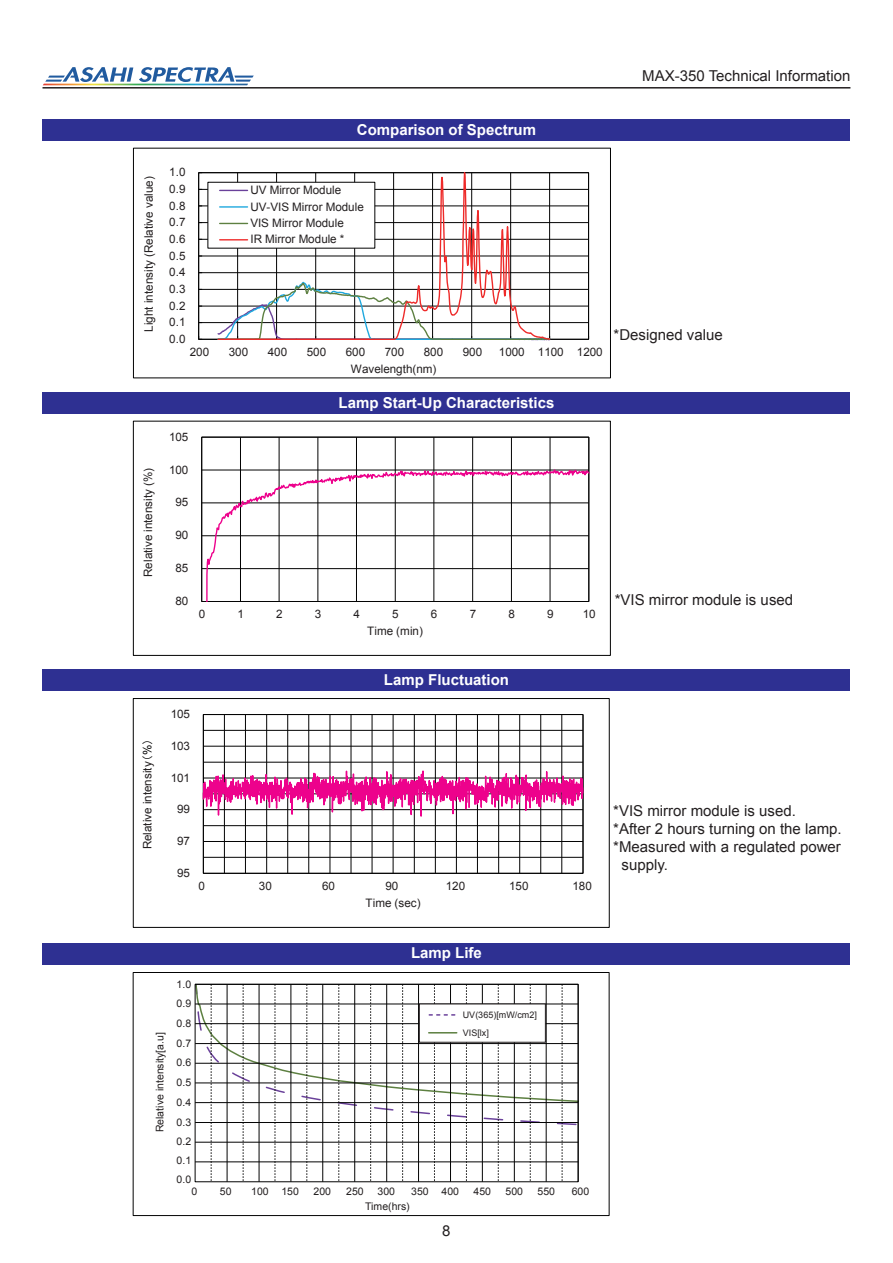
<style>
.page{position:relative;width:893px;height:1263px;background:#fff}
.page>*{position:absolute;margin:0;border:0;box-sizing:border-box;transform-origin:0 0}
.t1{font:15px "Arial";color:#231f20}
.t2{font:700 15px "Arial";color:#fff}
.t3{font:11.7px/16.5px "Arial";letter-spacing:-.005em;color:#231f20}
.t4{font:10.5px "Arial";color:#231f20}
.t5{font:9px/18px "Arial";color:#231f20}
.s1{font-family:"MS P Gothic";color:#030303}
.s2{color:#030303}
</style>
<div class="page">
<svg style="left:43px;top:67px;width:211px;height:18px"></svg>
<hr style="left:42px;top:87px;width:808px;height:2px;background:#231f20">
<div style="left:42px;top:120px;width:808px;height:21px;background:#2e3092"></div>
<hr style="left:199px;top:189px;width:390px;height:1px;background:#030303">
<hr style="left:199px;top:206px;width:390px;height:1px;background:#030303">
<hr style="left:199px;top:222px;width:390px;height:1px;background:#030303">
<hr style="left:199px;top:239px;width:390px;height:1px;background:#030303">
<hr style="left:199px;top:256px;width:390px;height:1px;background:#030303">
<hr style="left:199px;top:272px;width:390px;height:1px;background:#030303">
<hr style="left:199px;top:289px;width:390px;height:1px;background:#030303">
<hr style="left:199px;top:306px;width:390px;height:1px;background:#030303">
<hr style="left:199px;top:322px;width:390px;height:1px;background:#030303">
<hr style="left:198px;top:173px;width:1px;height:166px;background:#030303">
<hr style="left:199px;top:339px;width:390px;height:1px;background:#030303">
<div style="left:208px;top:182px;width:167px;height:66px;background:#fff"></div>
<svg style="left:216px;top:172px;width:336px;height:168px"></svg>
<div style="left:133px;top:148px;width:478px;height:230px;border:1px solid #030303"></div>
<div style="left:42px;top:392px;width:808px;height:22px;background:#2e3092"></div>
<div style="left:42px;top:943px;width:808px;height:21px;background:#2e3092"></div>
<div style="left:42px;top:669px;width:808px;height:22px;background:#2e3092"></div>
<hr style="left:589px;top:437px;width:1px;height:164px;background:#030303">
<hr style="left:550px;top:437px;width:1px;height:164px;background:#030303">
<hr style="left:511px;top:437px;width:1px;height:164px;background:#030303">
<hr style="left:472px;top:437px;width:1px;height:164px;background:#030303">
<hr style="left:434px;top:437px;width:1px;height:164px;background:#030303">
<hr style="left:395px;top:437px;width:1px;height:164px;background:#030303">
<hr style="left:356px;top:437px;width:1px;height:164px;background:#030303">
<hr style="left:318px;top:437px;width:1px;height:164px;background:#030303">
<hr style="left:279px;top:437px;width:1px;height:164px;background:#030303">
<hr style="left:240px;top:437px;width:1px;height:164px;background:#030303">
<hr style="left:201px;top:437px;width:1px;height:164px;background:#030303">
<svg style="left:196px;top:463px;width:395px;height:719px"></svg>
<p class="t1" style="left:642px;top:66px;width:210px">MAX-350 Technical Information</p>
<p class="t3" style="left:141px;top:332px;width:157px;rotate:-90deg">Light intensity (Relative value)</p>
<p class="t3" style="left:140px;top:577px;width:110px;rotate:-90deg">Relative intensity (%)</p>
<p class="t2" style="left:357px;top:119px;width:181px">Comparison of Spectrum</p>
<p class="t3" style="left:169px;top:164px;width:18px">1.0</p>
<p class="t3" style="left:169px;top:181px;width:18px">0.9</p>
<p class="t3" style="left:169px;top:197px;width:18px">0.8</p>
<p class="t3" style="left:169px;top:214px;width:18px">0.7</p>
<p class="t3" style="left:169px;top:231px;width:18px">0.6</p>
<p class="t3" style="left:169px;top:247px;width:18px">0.5</p>
<p class="t3" style="left:169px;top:264px;width:18px">0.4</p>
<p class="t3" style="left:169px;top:281px;width:18px">0.3</p>
<p class="t3" style="left:169px;top:297px;width:18px">0.2</p>
<p class="t3" style="left:169px;top:314px;width:18px">0.1</p>
<p class="t3" style="left:169px;top:331px;width:18px">0.0</p>
<p class="t3" style="left:250px;top:182px;width:115px">UV Mirror Module<br>UV-VIS Mirror Module<br>VIS Mirror Module<br>IR Mirror Module *</p>
<p class="t3" style="left:190px;top:344px;width:21px">200</p>
<p class="t3" style="left:229px;top:344px;width:21px">300</p>
<p class="t3" style="left:268px;top:344px;width:21px">400</p>
<p class="t3" style="left:307px;top:344px;width:21px">500</p>
<p class="t3" style="left:346px;top:344px;width:21px">600</p>
<p class="t3" style="left:385px;top:344px;width:21px">700</p>
<p class="t3" style="left:424px;top:344px;width:21px">800</p>
<p class="t3" style="left:463px;top:344px;width:21px">900</p>
<p class="t3" style="left:499px;top:344px;width:105px">1000 1100 1200</p>
<p class="t3" style="left:351px;top:361px;width:87px">Wavelength(nm)</p>
<p class="t3" style="left:169px;top:428px;width:21px">105</p>
<p class="t3" style="left:169px;top:461px;width:21px">100</p>
<p class="t3" style="left:176px;top:494px;width:14px">95</p>
<p class="t3" style="left:176px;top:527px;width:14px">90</p>
<p class="t3" style="left:176px;top:560px;width:14px">85</p>
<p class="t3" style="left:176px;top:593px;width:14px">80</p>
<p class="t2" style="left:339px;top:392px;width:217px">Lamp Start-Up Characteristics</p>
<p class="t3" style="left:199px;top:606px;width:8px">0</p>
<p class="t3" style="left:237px;top:606px;width:8px">1</p>
<p class="t3" style="left:276px;top:606px;width:8px">2</p>
<p class="t3" style="left:315px;top:606px;width:8px">3</p>
<p class="t3" style="left:354px;top:606px;width:8px">4</p>
<p class="t3" style="left:392px;top:606px;width:8px">5</p>
<p class="t3" style="left:431px;top:606px;width:8px">6</p>
<p class="t3" style="left:470px;top:606px;width:8px">7</p>
<p class="t3" style="left:508px;top:606px;width:8px">8</p>
<p class="t3" style="left:547px;top:606px;width:8px">9</p>
<p class="t3" style="left:583px;top:606px;width:14px">10</p>
<p class="t3" style="left:367px;top:623px;width:57px">Time (min)</p>
<p class="t1" style="left:613px;top:325px;width:111px">*Designed value</p>
<p class="t1" style="left:615px;top:590px;width:180px">*VIS mirror module is used</p>
<p class="t3" style="left:139px;top:849px;width:112px;rotate:-90deg">Relative intensity<span class="s1">（</span><span class="s2">%</span><span class="s1">）</span></p>
<p class="t3" style="left:171px;top:706px;width:21px">105</p>
<p class="t3" style="left:171px;top:738px;width:21px">103</p>
<p class="t3" style="left:171px;top:769px;width:21px">101</p>
<p class="t3" style="left:177px;top:801px;width:14px">99</p>
<p class="t3" style="left:177px;top:833px;width:14px">97</p>
<p class="t3" style="left:177px;top:865px;width:14px">95</p>
<p class="t2" style="left:384px;top:669px;width:127px">Lamp Fluctuation</p>
<p class="t3" style="left:199px;top:878px;width:8px">0</p>
<p class="t3" style="left:259px;top:878px;width:14px">30</p>
<p class="t3" style="left:322px;top:878px;width:14px">60</p>
<p class="t3" style="left:385px;top:878px;width:14px">90</p>
<p class="t3" style="left:446px;top:878px;width:21px">120</p>
<p class="t3" style="left:509px;top:878px;width:21px">150</p>
<p class="t3" style="left:572px;top:878px;width:21px">180</p>
<p class="t3" style="left:366px;top:895px;width:57px">Time (sec)</p>
<p class="t1" style="left:613px;top:801px;width:184px">*VIS mirror module is used.</p>
<p class="t1" style="left:613px;top:819px;width:230px">*After 2 hours turning on the lamp.</p>
<p class="t1" style="left:613px;top:837px;width:229px">*Measured with a regulated power</p>
<p class="t1" style="left:622px;top:855px;width:48px">supply.</p>
<p class="t4" style="left:153px;top:1132px;width:101px;rotate:-90deg">Relative intensity[a.u]</p>
<p class="t4" style="left:177px;top:978px;width:16px">1.0</p>
<p class="t4" style="left:177px;top:996px;width:16px">0.9</p>
<p class="t4" style="left:177px;top:1016px;width:16px">0.8</p>
<p class="t4" style="left:177px;top:1036px;width:16px">0.7</p>
<p class="t4" style="left:177px;top:1055px;width:16px">0.6</p>
<p class="t4" style="left:177px;top:1075px;width:16px">0.5</p>
<p class="t4" style="left:177px;top:1095px;width:16px">0.4</p>
<p class="t4" style="left:177px;top:1115px;width:16px">0.3</p>
<p class="t4" style="left:177px;top:1134px;width:16px">0.2</p>
<p class="t4" style="left:177px;top:1153px;width:16px">0.1</p>
<p class="t4" style="left:177px;top:1172px;width:16px">0.0</p>
<p class="t2" style="left:411px;top:943px;width:72px">Lamp Life</p>
<p class="t5" style="left:463px;top:1006px;width:76px">UV(365)[mW/cm2]<br>VIS[lx]</p>
<p class="t4" style="left:191px;top:1184px;width:7px">0</p>
<p class="t4" style="left:220px;top:1184px;width:13px">50</p>
<p class="t4" style="left:281px;top:1184px;width:19px">150</p>
<p class="t4" style="left:346px;top:1184px;width:19px">250</p>
<p class="t4" style="left:411px;top:1184px;width:19px">350</p>
<p class="t4" style="left:474px;top:1184px;width:19px">450</p>
<p class="t4" style="left:538px;top:1184px;width:19px">550</p>
<p class="t4" style="left:572px;top:1184px;width:19px">600</p>
<p class="t4" style="left:251px;top:1184px;width:19px">100</p>
<p class="t4" style="left:313px;top:1184px;width:19px">200</p>
<p class="t4" style="left:377px;top:1184px;width:19px">300</p>
<p class="t4" style="left:442px;top:1184px;width:19px">400</p>
<p class="t4" style="left:506px;top:1184px;width:19px">500</p>
<p class="t4" style="left:365px;top:1199px;width:46px">Time(hrs)</p>
<p class="t1" style="left:442px;top:1221px;width:10px">8</p>
</div>
